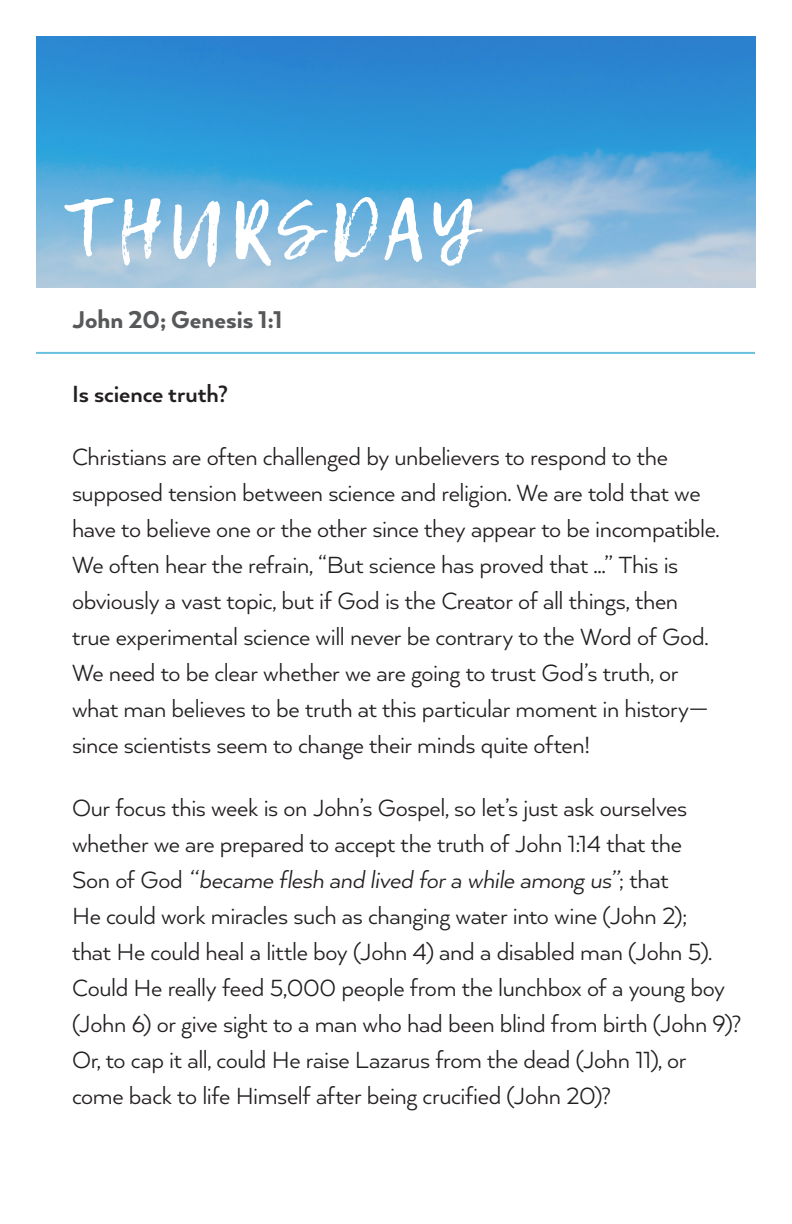
<style>
.page{position:relative;width:792px;height:1224px;background:#fff}
.page>*{position:absolute;margin:0;border:0;box-sizing:border-box;transform-origin:0 0}
.Big_weekday_title{font:80px "Lemon Tuesday";letter-spacing:.06em;color:#fff}
.Weekly_verses{font:800 28px "Arquitecta";color:#57585a}
.Body{font:27px/36px "Arquitecta";letter-spacing:-.015em;color:#231f20}
.Body-2{font:700 27px "Arquitecta";letter-spacing:-.005em;color:#231f20}
.s1{font-style:italic}
</style>
<div class="page">
<img style="left:36px;top:36px;width:720px;height:252px">
<hr style="left:36px;top:352px;width:719px;height:2px;background:#6ac0df">
<p class="Big_weekday_title" style="left:66px;top:182px;width:412px">THURSDAY</p>
<p class="Weekly_verses" style="left:72px;top:302px;width:212px">John 20; Genesis 1:1</p>
<p class="Body-2" style="left:72px;top:377px;width:158px">Is science truth?</p>
<p class="Body" style="left:72px;top:438px;width:649px">Christians are often challenged by unbelievers to respond to the supposed tension between science and religion. We are told that we have to believe one or the other since they appear to be incompatible.<br>We often hear the refrain, “But science has proved that …” This is obviously a vast topic, but if God is the Creator of all things, then true experimental science will never be contrary to the Word of God.<br>We need to be clear whether we are going to trust God’s truth, or what man believes to be truth at this particular moment in history— since scientists seem to change their minds quite often!</p>
<p class="Body" style="left:72px;top:789px;width:671px">Our focus this week is on John’s Gospel, so let’s just ask ourselves whether we are prepared to accept the truth of John 1:14 that the<br>Son of God <span class="s1">“became flesh and lived for a while among us”</span>; that<br>He could work miracles such as changing water into wine (John 2);<br>that He could heal a little boy (John 4) and a disabled man (John 5).<br>Could He really feed 5,000 people from the lunchbox of a young boy (John 6) or give sight to a man who had been blind from birth (John 9)?<br>Or, to cap it all, could He raise Lazarus from the dead (John 11), or come back to life Himself after being crucified (John 20)?</p>
</div>
